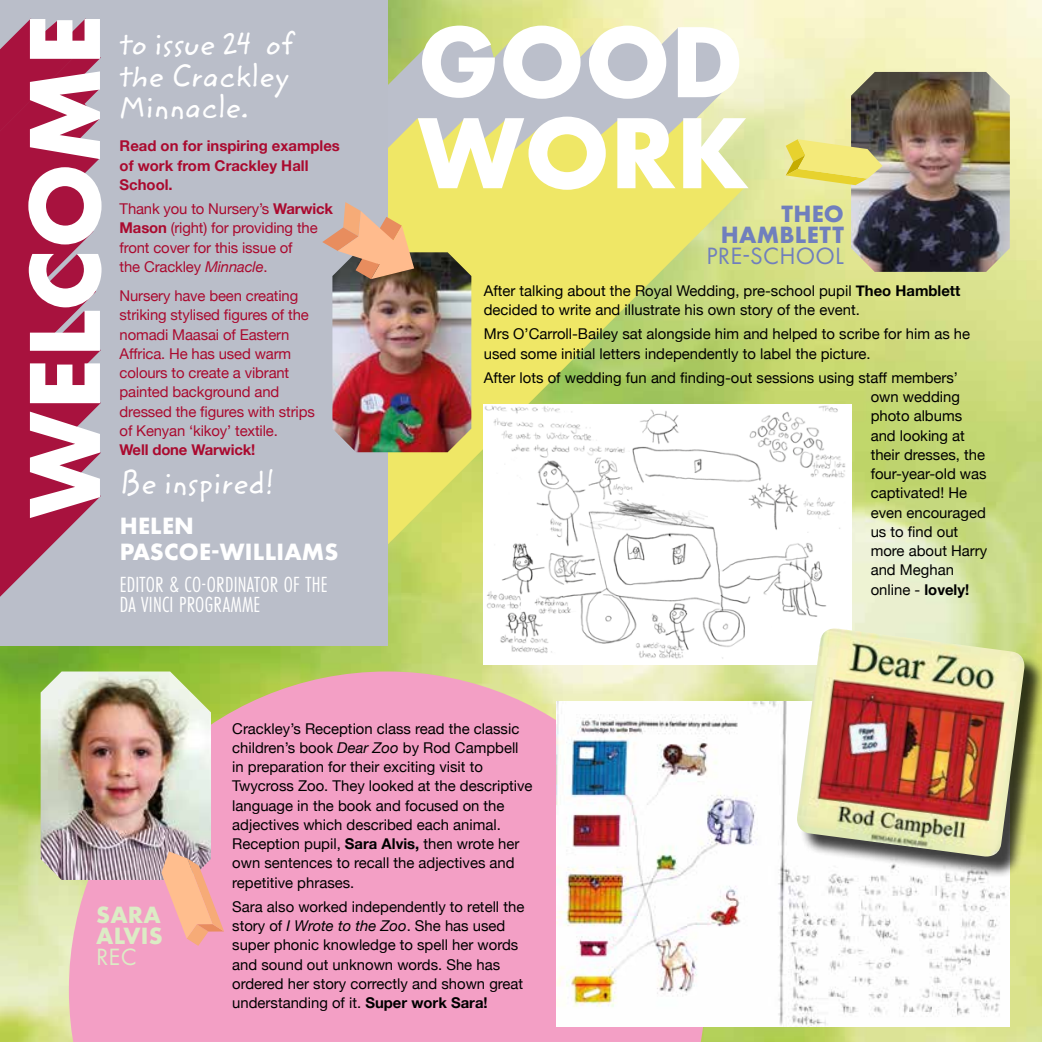
<style>
.page{position:relative;width:1042px;height:1042px;background:#fff}
.page>*{position:absolute;margin:0;border:0;box-sizing:border-box;transform-origin:0 0}
.t1{font:700 105px/91px "Futura PT";color:#fff}
.t2{font:31.5px/31.5px "Zemke Hand ITC Std";color:#fff}
.t3{font:700 24.5px/26.2px "Futura PT";letter-spacing:.01em;color:#fff}
.t4{font:700 24.5px/21px "Futura PT";letter-spacing:.01em;color:#707fbd;text-align:right}
.t5{font:24.5px "Futura PT";letter-spacing:.01em;color:#707fbd}
.t6{font:700 24.5px/21px "Futura PT";letter-spacing:.01em;color:#dcecc5}
.t7{font:24.5px "Futura PT";color:#dcecc5}
.t8{font:22.75px/19.2px "Futura PT Cond";letter-spacing:.01em;color:#fff}
.t9{font:14.88px/19.2px "Helvetica Neue";color:#000}
.t10{font:14.88px/19.2px "Helvetica Neue";letter-spacing:-.01em;color:#aa0a2f}
.t11{font:700 14.88px/19.2px "Helvetica Neue";color:#aa0a2f}
.s1{font-weight:700}
.s2{font-style:italic}
</style>
<div class="page">
<img style="left:0;top:0;width:1042px;height:1042px">
<svg style="left:69px;top:671px;width:636px;height:371px;background:#f0a3c1"></svg>
<svg style="left:387px;top:27px;width:345px;height:92px;background:#c1c6be"></svg>
<svg style="left:387px;top:119px;width:357px;height:484px;background:#dcdf6d"></svg>
<img style="left:556px;top:701px;width:454px;height:325px">
<div style="left:0;top:0;width:387px;height:645px;background:#babec9"></div>
<svg style="left:0;top:19px;width:101px;height:578px;fill:#a8123e"></svg>
<img style="left:332px;top:252px;width:139px;height:200px">
<svg style="left:322px;top:202px;width:92px;height:77px"></svg>
<img style="left:484px;top:405px;width:367px;height:259px">
<img style="left:41px;top:671px;width:170px;height:209px">
<div style="left:800px;top:632px;width:242px;height:246px;background:#000;opacity:.75"></div>
<img style="left:795px;top:628px;width:231px;height:230px">
<img style="left:851px;top:72px;width:159px;height:200px">
<svg style="left:785px;top:139px;width:97px;height:46px;background:#e0d672"></svg>
<svg style="left:161px;top:851px;width:63px;height:95px;background:#f1aaa1"></svg>
<h1 class="t1" style="left:17px;top:518px;width:505px;rotate:-90deg">WELCOME</h1>
<h2 class="t2" style="left:120px;top:30px;width:177px">to issue 24 of the Crackley<br>Minnacle.</h2>
<p class="t11" style="left:120px;top:137px;width:222px">Read on for inspiring examples of work from Crackley Hall<br>School.</p>
<p class="t10" style="left:120px;top:200px;width:215px">Thank you to Nursery’s <span class="s1">Warwick<br>Mason</span> (right) for providing the front cover for this issue of<br>the Crackley <span class="s2">Minnacle</span>.</p>
<p class="t10" style="left:120px;top:287px;width:197px">Nursery have been creating striking stylised figures of the nomadi Maasai of Eastern<br>Affrica. He has used warm colours to create a vibrant painted background and dressed the figures with strips of Kenyan ‘kikoy’ textile.</p>
<p class="t11" style="left:120px;top:440px;width:137px">Well done Warwick!</p>
<h2 class="t2" style="left:120px;top:468px;width:158px">Be inspired!</h2>
<h3 class="t3" style="left:120px;top:512px;width:220px">HELEN<br>PASCOE-WILLIAMS</h3>
<h3 class="t8" style="left:120px;top:575px;width:209px">EDITOR &amp; CO-ORDINATOR OF THE<br>DA VINCI PROGRAMME</h3>
<h1 class="t1" style="left:418px;top:14px;width:333px">GOOD<br>WORK</h1>
<h3 class="t4" style="left:721px;top:203px;width:125px">THEO<br>HAMBLETT</h3>
<h3 class="t5" style="left:706px;top:242px;width:139px">PRE-SCHOOL</h3>
<p class="t9" style="left:484px;top:282px;width:478px">After talking about the Royal Wedding, pre-school pupil <span class="s1">Theo Hamblett </span>decided to write and illustrate his own story of the event.</p>
<p class="t9" style="left:484px;top:325px;width:488px">Mrs O’Carroll-Bailey sat alongside him and helped to scribe for him as he used some initial letters independently to label the picture.</p>
<p class="t9" style="left:870px;top:369px;width:118px;text-indent:-387px">After lots of wedding fun and finding-out sessions using staff members’ own wedding photo albums and looking at their dresses, the four-year-old was captivated! He even encouraged us to find out more about Harry and Meghan online - <span class="s1">lovely!</span></p>
<h3 class="t6" style="left:96px;top:903px;width:68px">SARA<br>ALVIS</h3>
<h3 class="t7" style="left:96px;top:942px;width:42px">REC</h3>
<p class="t9" style="left:232px;top:719px;width:302px">Crackley’s Reception class read the classic children’s book <span class="s2">Dear Zoo</span> by Rod Campbell in preparation for their exciting visit to Twycross Zoo. They looked at the descriptive language in the book and focused on the adjectives which described each animal.<br>Reception pupil, <span class="s1">Sara Alvis,</span> then wrote her own sentences to recall the adjectives and repetitive phrases.</p>
<p class="t9" style="left:232px;top:898px;width:294px">Sara also worked independently to retell the story of <span class="s2">I Wrote to the Zoo</span>. She has used super phonic knowledge to spell her words and sound out unknown words. She has ordered her story correctly and shown great understanding of it. <span class="s1">Super work Sara!</span></p>
</div>
